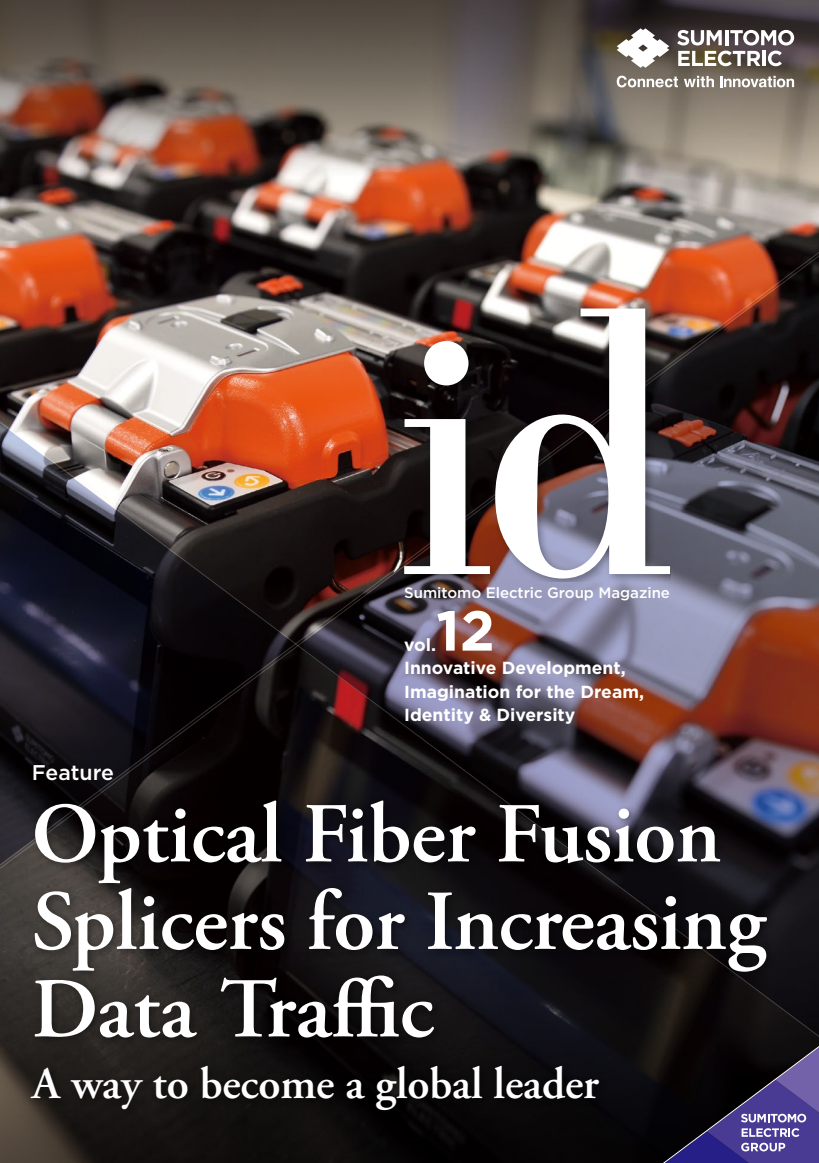
<style>
.page{position:relative;width:819px;height:1163px;background:#fff}
.page>*{position:absolute;margin:0;border:0;box-sizing:border-box;transform-origin:0 0}
.t1{font:600 85px/87.5px "Adobe Garamond Pro";letter-spacing:-.005em;color:#fff}
.t2{font:700 56.25px "Gotham";color:#fff}
.t3{font:600 45px "Adobe Garamond Pro";letter-spacing:-.005em;color:#fff}
.t4{font:500 21.25px "Gotham";letter-spacing:-.005em;color:#fff}
.t5{font:700 17.5px/23.1px "Gotham";color:#fff}
.t6{font:500 15px "Gotham";color:#fff}
</style>
<div class="page">
<img style="left:0;top:177px;width:819px;height:66px">
<svg style="left:0;top:1045px;width:648px;height:117px;background:#161211"></svg>
<img style="left:0;top:0;width:819px;height:177px">
<img style="left:0;top:246px;width:819px;height:175px">
<img style="left:298px;top:248px;width:521px;height:173px">
<img style="left:0;top:421px;width:819px;height:624px">
<svg style="left:0;top:423px;width:295px;height:441px;background:#322628"></svg>
<div style="left:404px;top:308px;width:266px;height:273px;background:#000;opacity:.35"></div>
<svg style="left:404px;top:341px;width:86px;height:233px"></svg>
<svg style="left:495px;top:308px;width:175px;height:270px"></svg>
<div style="left:26px;top:795px;width:750px;height:324px;background:#000;opacity:.45"></div>
<svg style="left:648px;top:1038px;width:171px;height:124px;background:#2b2446"></svg>
<svg style="left:677px;top:30px;width:117px;height:36px"></svg>
<svg style="left:616px;top:28px;width:53px;height:40px"></svg>
<svg style="left:616px;top:76px;width:98px;height:11px"></svg>
<svg style="left:720px;top:76px;width:74px;height:11px"></svg>
<p class="t6" style="left:404px;top:582px;width:267px">Sumitomo Electric Group Magazine</p>
<p class="t4" style="left:32px;top:758px;width:83px">Feature</p>
<h2 class="t2" style="left:436px;top:593px;width:60px">12</h2>
<p class="t5" style="left:404px;top:656px;width:241px">Innovative Development,<br>Imagination for the Dream,<br>Identity &amp; Diversity</p>
<p class="t5" style="left:404px;top:632px;width:33px">vol.</p>
<h1 class="t1" style="left:32px;top:791px;width:735px">Optical Fiber Fusion<br>Splicers for Increasing<br>Data Traffic</h1>
<h3 class="t3" style="left:32px;top:1057px;width:568px">A way to become a global leader</h3>
</div>
